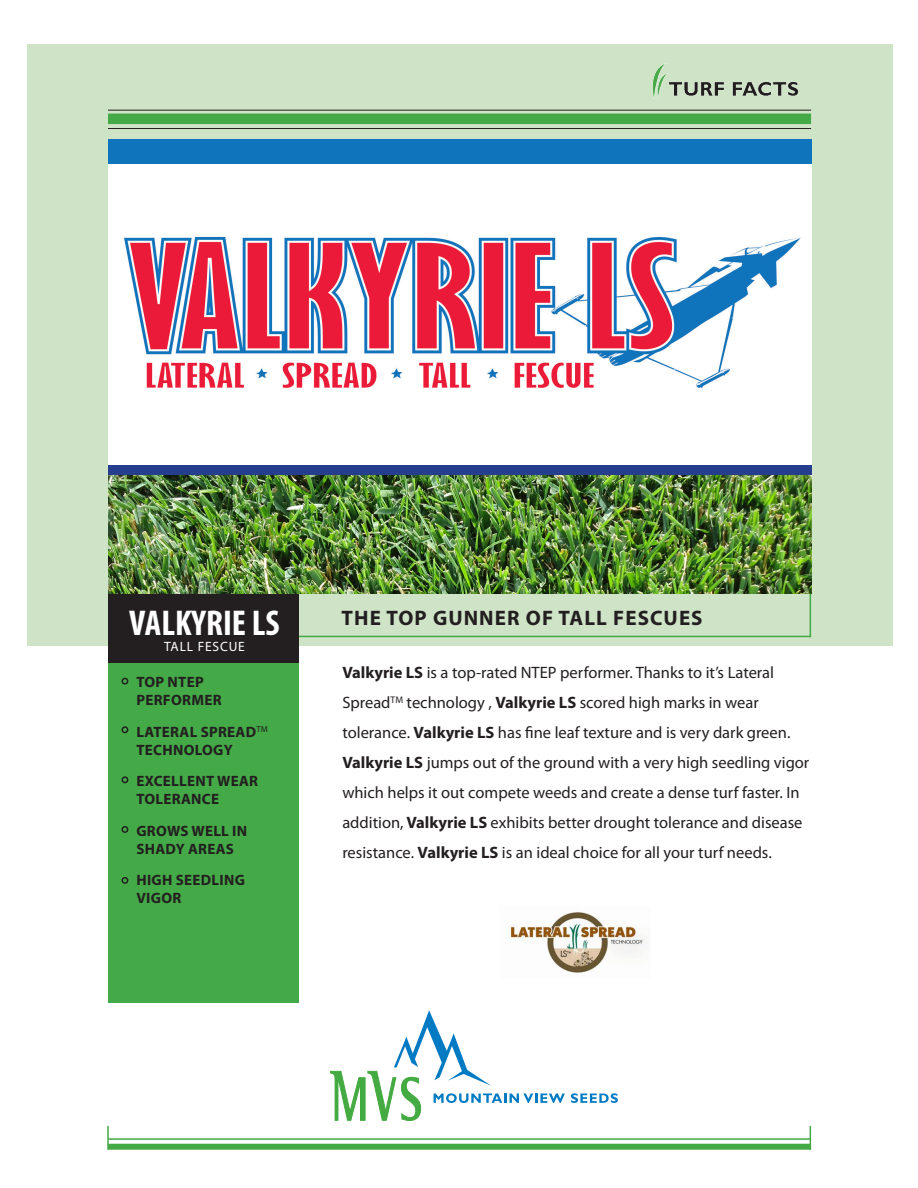
<style>
.page{position:relative;width:918px;height:1188px;background:#fff}
.page>*{position:absolute;margin:0;border:0;box-sizing:border-box;transform-origin:0 0}
.t1{font:700 condensed 36px "Myriad Pro";color:#fff}
.t2{font:700 21px "Myriad Pro";letter-spacing:.05em;color:#231f20}
.t3{font:16.5px/30px "Myriad Pro";color:#231f20}
.t4{font:700 15px/18px "Myriad Pro";letter-spacing:.02em;color:#231f20}
.t5{font:13.5px "Myriad Pro";letter-spacing:.06em;color:#fff}
.s1{font-weight:700}
</style>
<div class="page">
<div style="left:27px;top:44px;width:865px;height:602px;background:#cfe3c7"></div>
<hr style="left:810px;top:590px;width:1px;height:47px;background:#44a947">
<svg style="left:571px;top:1093px;width:47px;height:10px"></svg>
<svg style="left:330px;top:1010px;width:235px;height:111px"></svg>
<img style="left:652px;top:63px;width:147px;height:36px">
<div style="left:108px;top:162px;width:703px;height:308px;background:#fff"></div>
<div style="left:108px;top:139px;width:703px;height:25px;background:#1074bc"></div>
<div style="left:108px;top:465px;width:703px;height:11px;background:#253f8e"></div>
<img style="left:108px;top:475px;width:703px;height:119px">
<hr style="left:290px;top:636px;width:521px;height:1px;background:#44a947">
<div style="left:108px;top:594px;width:190px;height:69px;background:#231f20"></div>
<div style="left:108px;top:663px;width:190px;height:339px;background:#44a947"></div>
<hr style="left:108px;top:110px;width:703px;height:1px;background:#231f20">
<hr style="left:108px;top:128px;width:703px;height:1px;background:#231f20">
<div style="left:108px;top:114px;width:703px;height:10px;background:#44a947"></div>
<img style="left:124px;top:236px;width:677px;height:152px">
<div style="left:108px;top:1144px;width:703px;height:6px;background:#44a947"></div>
<hr style="left:108px;top:1138px;width:703px;height:2px;background:#44a947">
<hr style="left:107px;top:1126px;width:2px;height:24px;background:#44a947">
<svg style="left:810px;top:1126px;width:1px;height:24px"></svg>
<div style="left:122px;top:678px;width:6px;height:7px;border:2px solid #231f20;border-radius:50%"></div>
<div style="left:122px;top:726px;width:6px;height:7px;border:2px solid #231f20;border-radius:50%"></div>
<div style="left:122px;top:776px;width:6px;height:7px;border:2px solid #231f20;border-radius:50%"></div>
<div style="left:122px;top:826px;width:6px;height:7px;border:2px solid #231f20;border-radius:50%"></div>
<img style="left:509px;top:912px;width:136px;height:61px">
<div style="left:122px;top:877px;width:6px;height:7px;border:2px solid #231f20;border-radius:50%"></div>
<p class="t1" style="left:129px;top:601px;width:152px">VALKYRIE LS</p>
<p class="t5" style="left:164px;top:639px;width:82px">TALL FESCUE</p>
<p class="t4" style="left:136px;top:672px;width:87px">TOP NTEP<br>PERFORMER</p>
<p class="t4" style="left:136px;top:722px;width:133px">LATERAL SPREAD<sup>TM<br></sup>TECHNOLOGY</p>
<p class="t4" style="left:136px;top:771px;width:123px">EXCELLENT WEAR<br>TOLERANCE</p>
<p class="t4" style="left:136px;top:821px;width:112px">GROWS WELL IN<br>SHADY AREAS</p>
<p class="t4" style="left:136px;top:870px;width:110px">HIGH SEEDLING<br>VIGOR</p>
<p class="t2" style="left:342px;top:604px;width:363px">THE TOP GUNNER OF TALL FESCUES</p>
<p class="t3" style="left:342px;top:658px;width:469px"><span class="s1">Valkyrie LS</span> is a top-rated NTEP performer. Thanks to it’s Lateral Spread<sup>TM</sup> technology , <span class="s1">Valkyrie LS</span> scored high marks in wear tolerance. <span class="s1">Valkyrie LS</span> has fine leaf texture and is very dark green.<br><span class="s1">Valkyrie LS</span> jumps out of the ground with a very high seedling vigor which helps it out compete weeds and create a dense turf faster. In addition, <span class="s1">Valkyrie LS</span> exhibits better drought tolerance and disease resistance. <span class="s1">Valkyrie LS</span> is an ideal choice for all your turf needs.</p>
</div>
